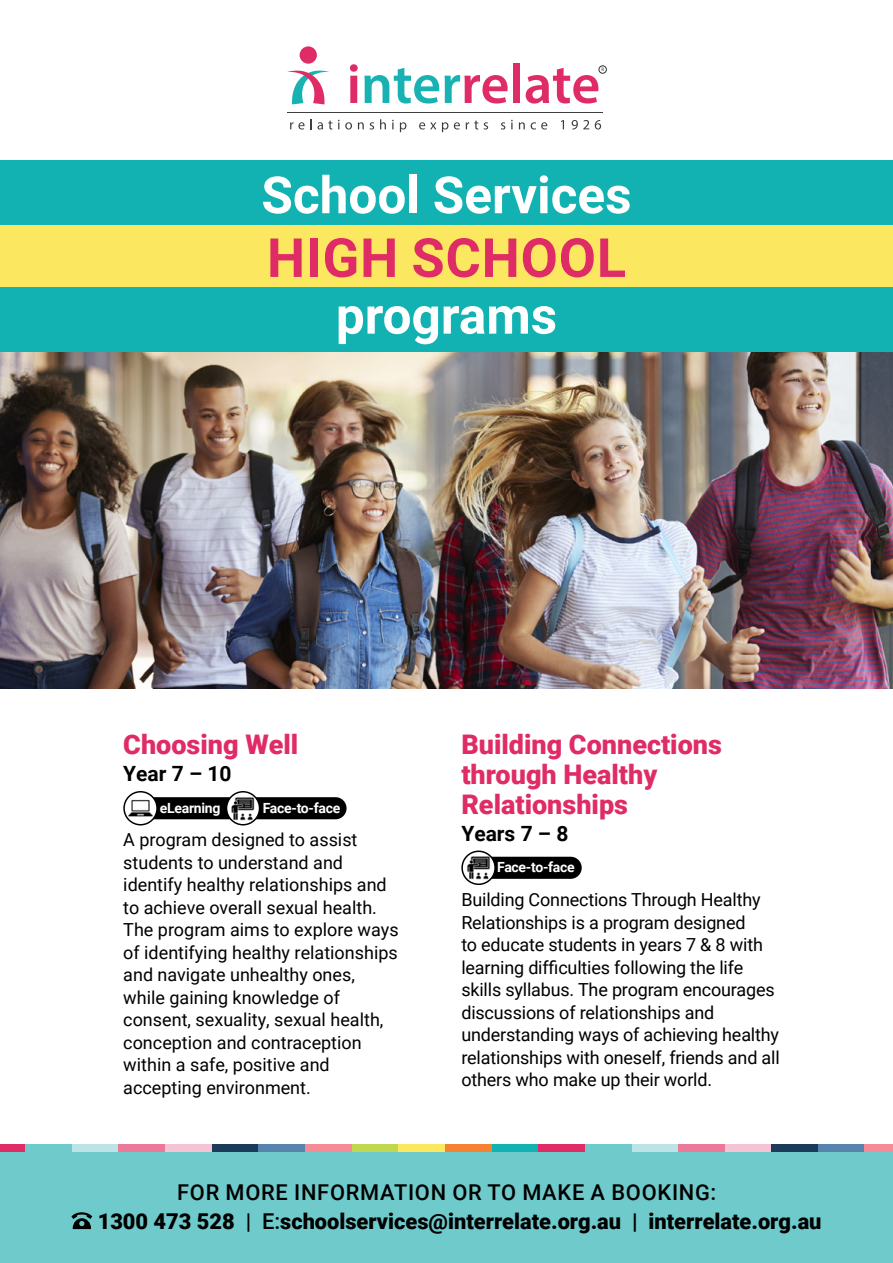
<style>
.page{position:relative;width:893px;height:1263px;background:#fff}
.page>*{position:absolute;margin:0;border:0;box-sizing:border-box;transform-origin:0 0}
.t1{font:700 54px "Roboto";letter-spacing:.015em;color:#e02c66}
.t2{font:700 51.3px "Roboto";color:#fff}
.Program_heading{font:900 27px/30px "Roboto";color:#e02c66}
.Program_body{font:900 21.75px/28.5px "Roboto";color:#000}
.Program_subhead{font:700 21px "Roboto";color:#000}
.Program_body-2{font:18px/22.5px "Roboto";letter-spacing:-.01em;color:#000}
.Program_subhead-2{font:700 14.1px "Roboto";letter-spacing:-.02em;color:#fff}
.t3{font:4.95px "Myriad Pro";color:#312f30}
.s1{font-weight:500}
</style>
<div class="page">
<img style="left:0;top:352px;width:893px;height:337px">
<div style="left:0;top:1150px;width:893px;height:113px;background:#6fcacc"></div>
<div style="left:0;top:1145px;width:25px;height:7px;background:#e02c66"></div>
<div style="left:25px;top:1145px;width:47px;height:7px;background:#6fcacc"></div>
<div style="left:72px;top:1145px;width:47px;height:7px;background:#bce3e5"></div>
<div style="left:119px;top:1145px;width:46px;height:7px;background:#eb7a9a"></div>
<div style="left:165px;top:1145px;width:47px;height:7px;background:#f5c4d4"></div>
<div style="left:212px;top:1145px;width:46px;height:7px;background:#1a3b59"></div>
<div style="left:258px;top:1145px;width:47px;height:7px;background:#5784ac"></div>
<div style="left:305px;top:1145px;width:47px;height:7px;background:#f48b97"></div>
<div style="left:352px;top:1145px;width:46px;height:7px;background:#bfd850"></div>
<div style="left:398px;top:1145px;width:47px;height:7px;background:#fbe760"></div>
<div style="left:445px;top:1145px;width:47px;height:7px;background:#f48231"></div>
<div style="left:492px;top:1145px;width:46px;height:7px;background:#13b2b2"></div>
<div style="left:538px;top:1145px;width:47px;height:7px;background:#e02c66"></div>
<div style="left:585px;top:1145px;width:47px;height:7px;background:#6fcacc"></div>
<div style="left:632px;top:1145px;width:46px;height:7px;background:#bce3e5"></div>
<div style="left:678px;top:1145px;width:47px;height:7px;background:#eb7a9a"></div>
<div style="left:725px;top:1145px;width:47px;height:7px;background:#f5c4d4"></div>
<div style="left:772px;top:1145px;width:46px;height:7px;background:#1a3b59"></div>
<div style="left:818px;top:1145px;width:47px;height:7px;background:#5784ac"></div>
<div style="left:865px;top:1145px;width:28px;height:7px;background:#f48b97"></div>
<div style="left:0;top:160px;width:893px;height:192px;background:#13b2b2"></div>
<div style="left:0;top:225px;width:893px;height:62px;background:#fbe760"></div>
<div style="left:300px;top:46px;width:17px;height:18px;background:#e02c66;border-radius:50%"></div>
<svg style="left:287px;top:71px;width:42px;height:33px"></svg>
<svg style="left:350px;top:64px;width:8px;height:39px"></svg>
<svg style="left:364px;top:68px;width:75px;height:36px"></svg>
<svg style="left:445px;top:75px;width:63px;height:29px"></svg>
<div style="left:513px;top:63px;width:7px;height:40px;background:#e02c66"></div>
<svg style="left:526px;top:68px;width:72px;height:36px"></svg>
<svg style="left:290px;top:119px;width:42px;height:11px"></svg>
<svg style="left:338px;top:120px;width:14px;height:10px"></svg>
<svg style="left:358px;top:122px;width:6px;height:7px"></svg>
<svg style="left:370px;top:122px;width:4px;height:8px"></svg>
<svg style="left:380px;top:119px;width:6px;height:10px"></svg>
<svg style="left:392px;top:120px;width:2px;height:9px"></svg>
<svg style="left:400px;top:122px;width:6px;height:10px"></svg>
<svg style="left:419px;top:122px;width:17px;height:8px"></svg>
<svg style="left:442px;top:122px;width:6px;height:10px"></svg>
<svg style="left:454px;top:122px;width:6px;height:8px"></svg>
<svg style="left:466px;top:120px;width:12px;height:10px"></svg>
<svg style="left:484px;top:122px;width:4px;height:8px"></svg>
<svg style="left:501px;top:122px;width:4px;height:8px"></svg>
<svg style="left:511px;top:120px;width:2px;height:9px"></svg>
<svg style="left:519px;top:122px;width:6px;height:7px"></svg>
<svg style="left:531px;top:122px;width:16px;height:8px"></svg>
<svg style="left:561px;top:120px;width:3px;height:9px"></svg>
<svg style="left:572px;top:120px;width:17px;height:10px"></svg>
<svg style="left:595px;top:120px;width:6px;height:10px"></svg>
<hr style="left:287px;top:112px;width:316px;height:1px;background:#3e3e3f">
<div style="left:599px;top:66px;width:8px;height:8px;border:1px solid #312f30;border-radius:50%"></div>
<div style="left:130px;top:797px;width:217px;height:22px;background:#000;border-radius:11px"></div>
<img style="left:227px;top:792px;width:33px;height:33px;border-radius:16px">
<div style="left:226px;top:791px;width:34px;height:34px;border:2px solid #000;border-radius:50%"></div>
<img style="left:124px;top:792px;width:33px;height:33px;border-radius:16px">
<div style="left:123px;top:791px;width:35px;height:34px;border:2px solid #000;border-radius:50%"></div>
<div style="left:468px;top:857px;width:114px;height:22px;background:#000;border-radius:11px"></div>
<img style="left:462px;top:851px;width:33px;height:33px;border-radius:16px">
<div style="left:461px;top:850px;width:35px;height:35px;border:2px solid #000;border-radius:50%"></div>
<svg style="left:71px;top:1212px;width:21px;height:17px"></svg>
<p class="t3" style="left:601px;top:66px;width:4px">R</p>
<p class="t2" style="left:261px;top:159px;width:372px">School Services</p>
<p class="t1" style="left:267px;top:220px;width:361px">HIGH SCHOOL</p>
<p class="t2" style="left:336px;top:279px;width:223px">programs</p>
<p class="Program_heading" style="left:123px;top:728px;width:177px">Choosing Well</p>
<p class="Program_subhead" style="left:123px;top:759px;width:110px">Year 7 – 10</p>
<p class="Program_subhead-2" style="left:160px;top:798px;width:62px">eLearning</p>
<p class="Program_subhead-2" style="left:263px;top:798px;width:79px">Face-to-face</p>
<p class="Program_body-2" style="left:123px;top:828px;width:277px">A program designed to assist students to understand and identify healthy relationships and to achieve overall sexual health.<br>The program aims to explore ways of identifying healthy relationships and navigate unhealthy ones, while gaining knowledge of consent, sexuality, sexual health, conception and contraception within a safe, positive and accepting environment.</p>
<p class="Program_heading" style="left:461px;top:728px;width:262px">Building Connections through Healthy<br>Relationships</p>
<p class="Program_subhead" style="left:461px;top:819px;width:109px">Years 7 – 8</p>
<p class="Program_subhead-2" style="left:497px;top:857px;width:79px">Face-to-face</p>
<p class="Program_body-2" style="left:461px;top:888px;width:320px">Building Connections Through Healthy Relationships is a program designed<br>to educate students in years 7 &amp; 8 with learning difficulties following the life skills syllabus. The program encourages discussions of relationships and understanding ways of achieving healthy relationships with oneself, friends and all others who make up their world.</p>
<p class="Program_body" style="left:98px;top:1177px;width:725px;text-indent:79px"><span class="s1">FOR MORE INFORMATION OR TO MAKE A BOOKING:<br></span>1300 473 528 <span class="s1">| E:</span>schoolservices@interrelate.org.au | interrelate.org.au</p>
</div>
